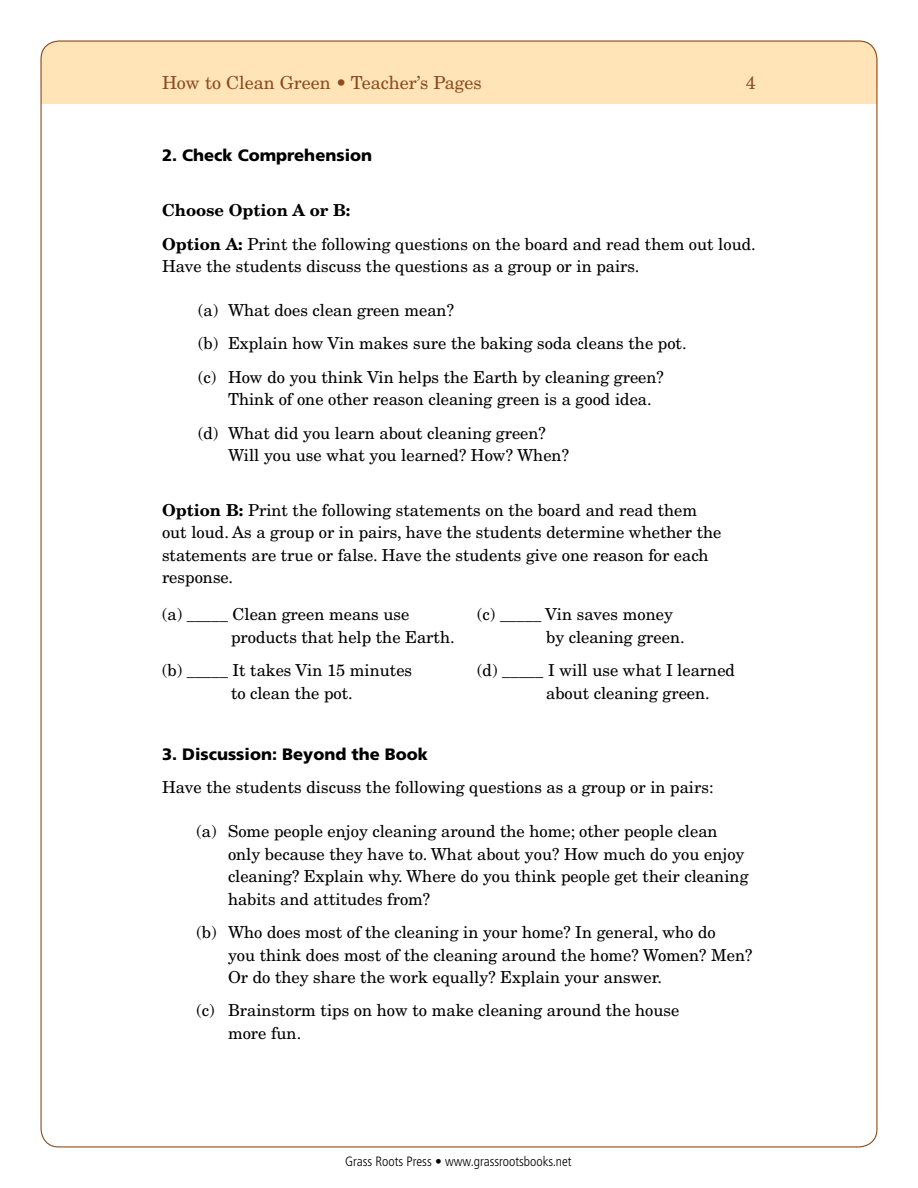
<style>
.page{position:relative;width:918px;height:1188px;background:#fff}
.page>*{position:absolute;margin:0;border:0;box-sizing:border-box;transform-origin:0 0}
.t1{font:18px "New Century Schlbk LT Std";color:#8a4d1f}
.t2{font:16.5px/22.5px "New Century Schlbk LT Std";color:#000}
.t3{font:900 16.5px "Frutiger";color:#000}
.t4{font:300 condensed 13.5px "Frutiger";color:#000}
.s1{font-weight:700}
</style>
<div class="page">
<div style="left:40px;top:41px;width:838px;height:62px;background:#ffe4b8;border-radius:18px"></div>
<p class="t1" style="left:162px;top:72px;width:321px">How to Clean Green • Teacher’s Pages</p>
<p class="t1" style="left:746px;top:72px;width:12px">4</p>
<p class="t3" style="left:162px;top:146px;width:212px">2. Check Comprehension</p>
<p class="t2" style="left:162px;top:194px;width:595px;line-height:33.3px"><span class="s1">Choose Option A or B:<br>Option A:</span> Print the following questions on the board and read them out loud.</p>
<p class="t2" style="left:162px;top:255px;width:479px">Have the students discuss the questions as a group or in pairs.</p>
<p class="t2" style="left:198px;top:294px;width:490px;line-height:33.3px">(a) What does clean green mean?<br>(b) Explain how Vin makes sure the baking soda cleans the pot. (c) How do you think Vin helps the Earth by cleaning green?</p>
<p class="t2" style="left:198px;top:383px;width:455px;line-height:33.3px;text-indent:30px">Think of one other reason cleaning green is a good idea. (d) What did you learn about cleaning green?</p>
<p class="t2" style="left:228px;top:444px;width:343px">Will you use what you learned? How? When?</p>
<p class="t2" style="left:162px;top:499px;width:561px"><span class="s1">Option B:</span> Print the following statements on the board and read them out loud. As a group or in pairs, have the students determine whether the statements are true or false. Have the students give one reason for each response.</p>
<p class="t2" style="left:231px;top:603px;width:225px;text-indent:-69px">(a) _____ Clean green means use products that help the Earth.</p>
<p class="t2" style="left:162px;top:659px;width:252px;text-align:center">(b) _____ It takes Vin 15 minutes to clean the pot.</p>
<p class="t2" style="left:546px;top:603px;width:140px;text-indent:-69px">(c) _____ Vin saves money by cleaning green.</p>
<p class="t2" style="left:546px;top:659px;width:190px;text-indent:-69px">(d) _____ I will use what I learned about cleaning green.</p>
<p class="t3" style="left:162px;top:744px;width:268px">3. Discussion: Beyond the Book</p>
<p class="t2" style="left:162px;top:776px;width:553px">Have the students discuss the following questions as a group or in pairs:</p>
<p class="t2" style="left:228px;top:820px;width:522px;text-indent:-31px">(a) Some people enjoy cleaning around the home; other people clean only because they have to. What about you? How much do you enjoy cleaning? Explain why. Where do you think people get their cleaning habits and attitudes from?</p>
<p class="t2" style="left:228px;top:921px;width:526px;text-indent:-31px">(b) Who does most of the cleaning in your home? In general, who do<br>you think does most of the cleaning around the home? Women? Men?<br>Or do they share the work equally? Explain your answer.</p>
<p class="t2" style="left:228px;top:999px;width:453px;text-indent:-31px">(c) Brainstorm tips on how to make cleaning around the house more fun.</p>
<p class="t4" style="left:345px;top:1154px;width:228px">Grass Roots Press • www.grassrootsbooks.net</p>
</div>
